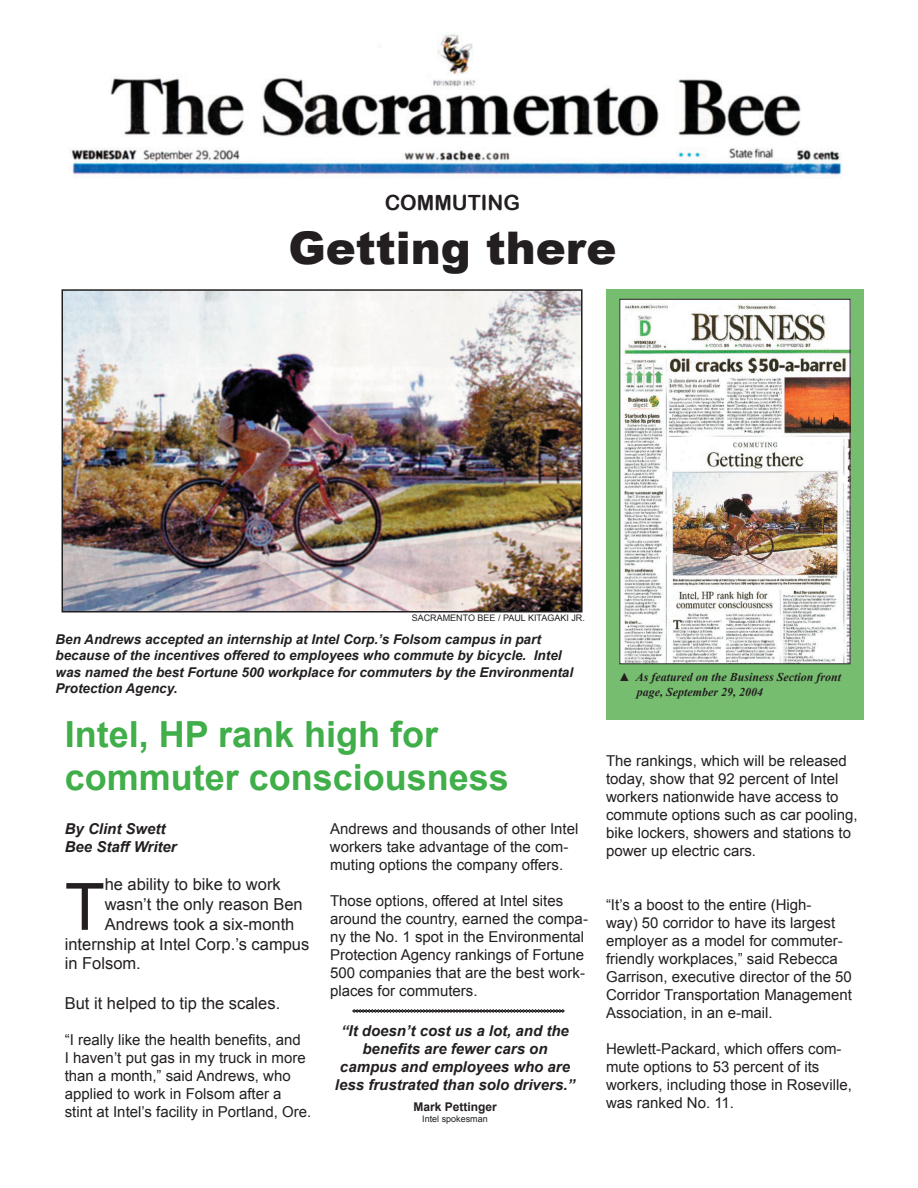
<style>
.page{position:relative;width:918px;height:1188px;background:#fff}
.page>*{position:absolute;margin:0;border:0;box-sizing:border-box;transform-origin:0 0}
.t1{font:65.25px "Arial";color:#231f20}
.t2{font:900 45px "Arial";color:#231f20}
.t3{font:700 36px "Arial";color:#40ae49}
.t4{font:21px "Arial Rounded MT Bold";color:#231f20}
.t5{font:16.5px/19.8px "Arial";color:#231f20}
.t6{font:15px/18px "Arial";color:#231f20}
.t7{font:italic 700 15px/18px "Arial";color:#231f20;text-align:center}
.t8{font:italic 700 13.5px/16.2px "Arial";color:#231f20}
.t9{font:italic 700 12px/14.4px "Times New Roman";color:#231f20}
.t10{font:700 12px "Arial";color:#231f20}
.t11{font:9px "Arial";color:#231f20}
</style>
<div class="page">
<img style="left:65px;top:292px;width:515px;height:318px">
<div style="left:62px;top:289px;width:521px;height:324px;border:2px solid #231f20"></div>
<img style="left:70px;top:34px;width:771px;height:142px">
<div style="left:606px;top:289px;width:258px;height:430px;background:#76bd6f"></div>
<img style="left:621px;top:301px;width:227px;height:361px">
<svg style="left:352px;top:1009px;width:213px;height:4px"></svg>
<h1 class="t4" style="left:385px;top:190px;width:137px">COMMUTING</h1>
<p class="t2" style="left:288px;top:215px;width:330px">Getting there</p>
<p class="t11" style="left:412px;top:612px;width:175px">SACRAMENTO BEE / PAUL KITAGAKI JR.</p>
<p class="t8" style="left:56px;top:632px;width:519px">Ben Andrews accepted an internship at Intel Corp.’s Folsom campus in part because of the incentives offered to employees who commute by bicycle. Intel was named the best Fortune 500 workplace for commuters by the Environmental Protection Agency.</p>
<h3 class="t3" style="left:65px;top:710px;width:375px">Intel, HP rank high for</h3>
<p class="t9" style="left:637px;top:670px;width:206px;text-indent:-18px">▲ As featured on the Business Section front page, September 29, 2004</p>
<p class="t6" style="left:606px;top:752px;width:242px">The rankings, which will be released</p>
<h3 class="t3" style="left:65px;top:753px;width:446px">commuter consciousness</h3>
<p class="t6" style="left:606px;top:770px;width:253px">today, show that 92 percent of Intel workers nationwide have access to commute options such as car pooling,</p>
<p class="t7" style="left:65px;top:821px;width:102px">By Clint Swett</p>
<p class="t6" style="left:330px;top:820px;width:250px">Andrews and thousands of other Intel</p>
<p class="t6" style="left:606px;top:824px;width:247px">bike lockers, showers and stations to</p>
<p class="t7" style="left:65px;top:839px;width:113px">Bee Staff Writer</p>
<p class="t6" style="left:330px;top:838px;width:240px">workers take advantage of the com-</p>
<p class="t6" style="left:606px;top:842px;width:152px">power up electric cars.</p>
<p class="t6" style="left:330px;top:856px;width:235px">muting options the company offers.</p>
<p class="t5" style="left:105px;top:875px;width:200px">he ability to bike to work wasn’t the only reason Ben</p>
<h1 class="t1" style="left:65px;top:864px;width:41px">T</h1>
<p class="t6" style="left:330px;top:892px;width:235px">Those options, offered at Intel sites</p>
<p class="t6" style="left:606px;top:896px;width:207px">“It’s a boost to the entire (High-</p>
<p class="t5" style="left:105px;top:914px;width:191px">Andrews took a six-month</p>
<p class="t6" style="left:330px;top:910px;width:507px">around the country, earned the compa- way) 50 corridor to have its largest</p>
<p class="t5" style="left:65px;top:934px;width:246px">internship at Intel Corp.’s campus</p>
<p class="t6" style="left:330px;top:928px;width:256px">ny the No. 1 spot in the Environmental</p>
<p class="t6" style="left:606px;top:932px;width:238px">employer as a model for commuter-</p>
<p class="t5" style="left:65px;top:954px;width:78px">in Folsom.</p>
<p class="t6" style="left:330px;top:946px;width:256px">Protection Agency rankings of Fortune</p>
<p class="t6" style="left:606px;top:950px;width:233px">friendly workplaces,” said Rebecca</p>
<p class="t6" style="left:330px;top:964px;width:257px">500 companies that are the best work-</p>
<p class="t6" style="left:606px;top:968px;width:247px">Garrison, executive director of the 50</p>
<p class="t6" style="left:330px;top:982px;width:149px">places for commuters.</p>
<p class="t6" style="left:606px;top:986px;width:247px">Corridor Transportation Management<br>Association, in an e-mail.</p>
<p class="t5" style="left:65px;top:994px;width:217px">But it helped to tip the scales.</p>
<p class="t6" style="left:65px;top:1031px;width:237px">“I really like the health benefits, and</p>
<p class="t7" style="left:341px;top:1022px;width:229px">“It doesn’t cost us a lot, and the benefits are fewer cars on</p>
<p class="t6" style="left:606px;top:1040px;width:237px">Hewlett-Packard, which offers com-</p>
<p class="t6" style="left:65px;top:1049px;width:242px">I haven’t put gas in my truck in more</p>
<p class="t7" style="left:340px;top:1058px;width:232px">campus and employees who are</p>
<p class="t6" style="left:606px;top:1058px;width:215px">mute options to 53 percent of its</p>
<p class="t6" style="left:65px;top:1067px;width:227px">than a month,” said Andrews, who</p>
<p class="t7" style="left:335px;top:1076px;width:242px">less frustrated than solo drivers.”</p>
<p class="t6" style="left:606px;top:1076px;width:247px">workers, including those in Roseville,</p>
<p class="t6" style="left:65px;top:1085px;width:248px">applied to work in Folsom after a stint at Intel’s facility in Portland, Ore.</p>
<p class="t6" style="left:606px;top:1094px;width:130px">was ranked No. 11.</p>
<p class="t10" style="left:413px;top:1099px;width:85px">Mark Pettinger</p>
<p class="t11" style="left:422px;top:1113px;width:67px">Intel spokesman</p>
</div>
